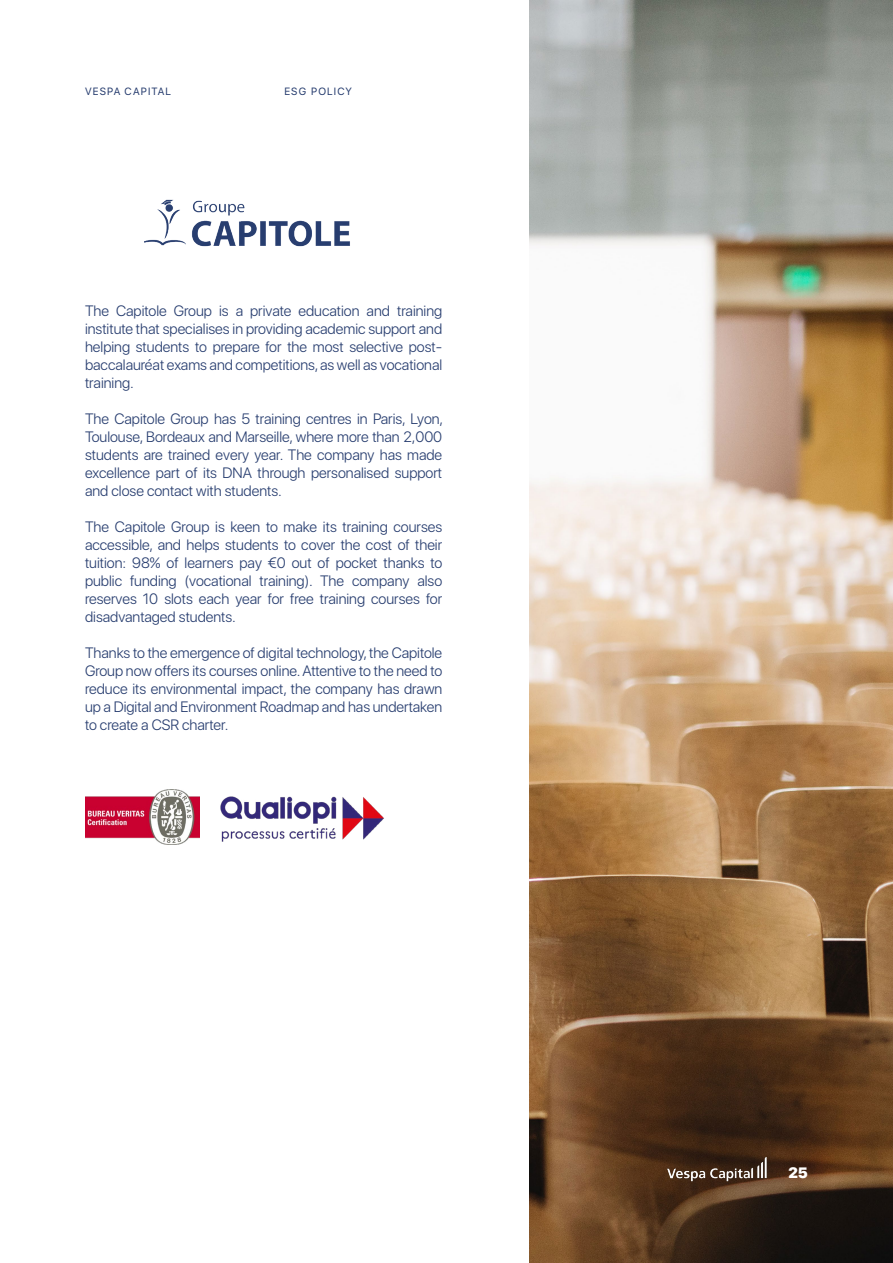
<style>
.page{position:relative;width:893px;height:1263px;background:#fff}
.page>*{position:absolute;margin:0;border:0;box-sizing:border-box;transform-origin:0 0}
.texte{font:300 15px/18px "SF Pro Display";color:#273d6f;text-align:justify}
.t1{font:900 15px "SF Pro Display";color:#fff}
.titre_C{font:10.5px "SF Pro Display";letter-spacing:.11em;color:#273d6f}
.s1{color:#fff}
</style>
<div class="page">
<img style="left:529px;top:0;width:364px;height:1263px">
<img style="left:145px;top:199px;width:205px;height:48px">
<img style="left:85px;top:789px;width:115px;height:56px">
<img style="left:220px;top:796px;width:164px;height:46px">
<img style="left:668px;top:1157px;width:100px;height:24px">
<p class="titre_C" style="left:85px;top:83px;width:88px">VESPA<span class="s1">.</span>CAPITAL</p>
<p class="titre_C" style="left:284px;top:83px;width:69px">ESG<span class="s1">.</span>POLICY</p>
<p class="texte" style="left:85px;top:302px;width:359px">The Capitole Group is a private education and training institute that specialises in providing academic support and helping students to prepare for the most selective post&shy;baccalauréat exams and competitions, as well as vocational training.</p>
<p class="texte" style="left:85px;top:410px;width:360px">The Capitole Group has 5 training centres in Paris, Lyon, Toulouse, Bordeaux and Marseille, where more than 2,000 students are trained every year. The company has made excellence part of its DNA through personalised support and close contact with students.</p>
<p class="texte" style="left:85px;top:518px;width:359px">The Capitole Group is keen to make its training courses accessible, and helps students to cover the cost of their tuition: 98% of learners pay €0 out of pocket thanks to public funding (vocational training). The company also reserves 10 slots each year for free training courses for disadvantaged students.</p>
<p class="texte" style="left:85px;top:644px;width:359px">Thanks to the emergence of digital technology, the Capitole Group now offers its courses online. Attentive to the need to reduce its environmental impact, the company has drawn up a Digital and Environment Roadmap and has undertaken to create a CSR charter.</p>
<p class="t1" style="left:788px;top:1164px;width:21px">25</p>
</div>
